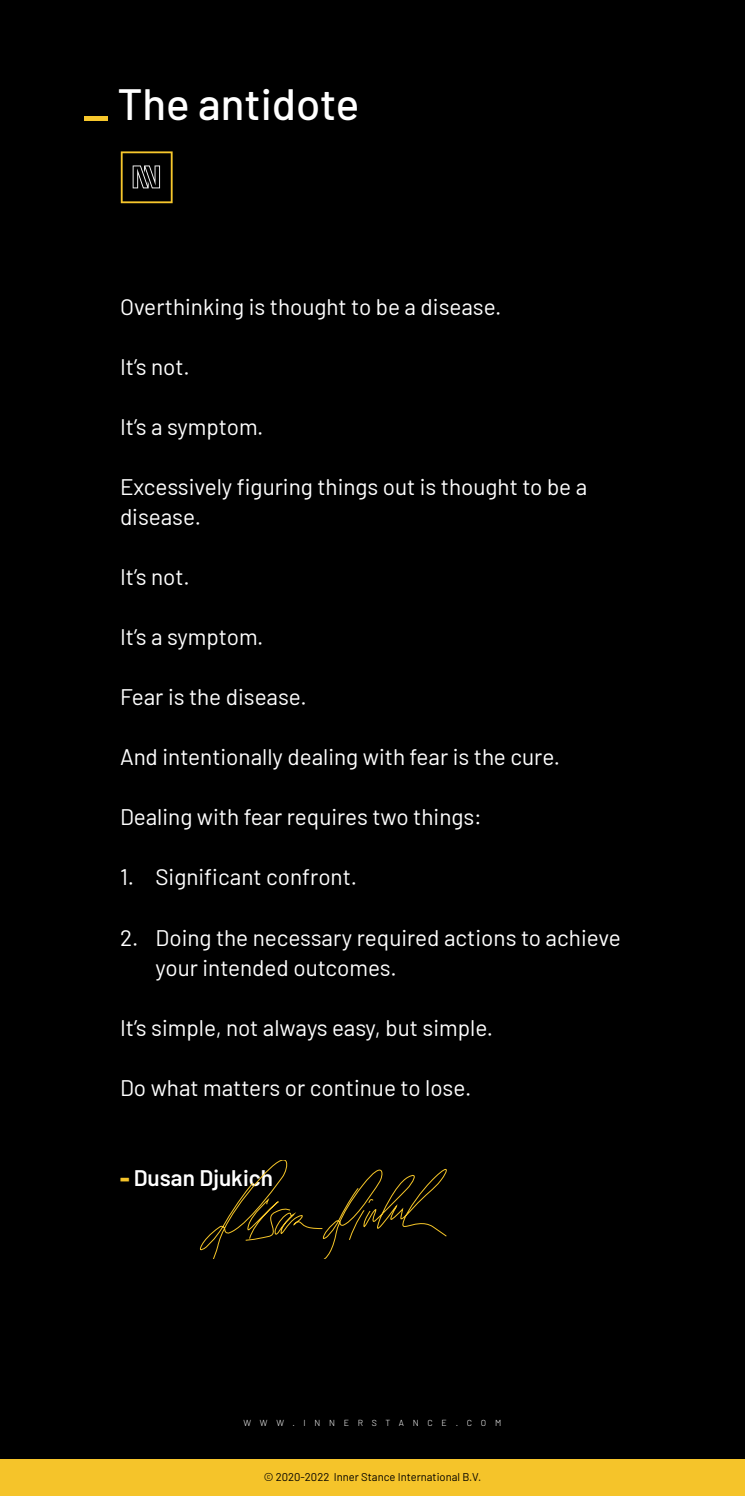
<style>
.page{position:relative;width:745px;height:1496px;background:#fff}
.page>*{position:absolute;margin:0;border:0;box-sizing:border-box;transform-origin:0 0}
.t1{font:500 43.75px "Barlow";color:#fff}
.t2{font:22.5px/30px "Barlow";color:#fff}
.t3{font:600 22.5px "Barlow";color:#fff}
.t4{font:11.25px "Barlow";color:#000}
.t5{font:300 8.75px "Barlow";letter-spacing:1em;color:#fff}
.s1{font-weight:900;color:#f5c42a}
</style>
<div class="page">
<div style="left:0;top:0;width:744px;height:1495px;background:#000"></div>
<div style="left:0;top:1459px;width:744px;height:36px;background:#f5c42a"></div>
<hr style="left:84px;top:116px;width:24px;height:4px;background:#f7c72c">
<svg style="left:121px;top:151px;width:51px;height:52px"></svg>
<svg style="left:199px;top:1160px;width:247px;height:98px"></svg>
<h1 class="t1" style="left:117px;top:72px;width:243px">The antidote</h1>
<p class="t2" style="left:120px;top:290px;width:383px">Overthinking is thought to be a disease.</p>
<p class="t2" style="left:120px;top:350px;width:71px">It’s not.</p>
<p class="t2" style="left:120px;top:410px;width:145px">It’s a symptom.</p>
<p class="t2" style="left:120px;top:470px;width:468px">Excessively figuring things out is thought to be a disease.</p>
<p class="t2" style="left:120px;top:560px;width:71px">It’s not.</p>
<p class="t2" style="left:120px;top:620px;width:145px">It’s a symptom.</p>
<p class="t2" style="left:120px;top:680px;width:188px">Fear is the disease.</p>
<p class="t2" style="left:120px;top:740px;width:441px">And intentionally dealing with fear is the cure.</p>
<p class="t2" style="left:120px;top:800px;width:363px">Dealing with fear requires two things:</p>
<p class="t2" style="left:120px;top:860px;width:238px">1. Significant confront.</p>
<p class="t2" style="left:155px;top:920px;width:466px;text-indent:-35px">2. Doing the necessary required actions to achieve your intended outcomes.</p>
<p class="t2" style="left:120px;top:1010px;width:374px">It’s simple, not always easy, but simple.</p>
<p class="t2" style="left:120px;top:1070px;width:352px">Do what matters or continue to lose.</p>
<p class="t3" style="left:120px;top:1160px;width:154px"><span class="s1">-</span> Dusan Djukich</p>
<p class="t5" style="left:243px;top:1415px;width:259px">WWW.INNERSTANCE.COM</p>
<p class="t4" style="left:263px;top:1468px;width:219px">© 2020-2022 Inner Stance International B.V.</p>
</div>
